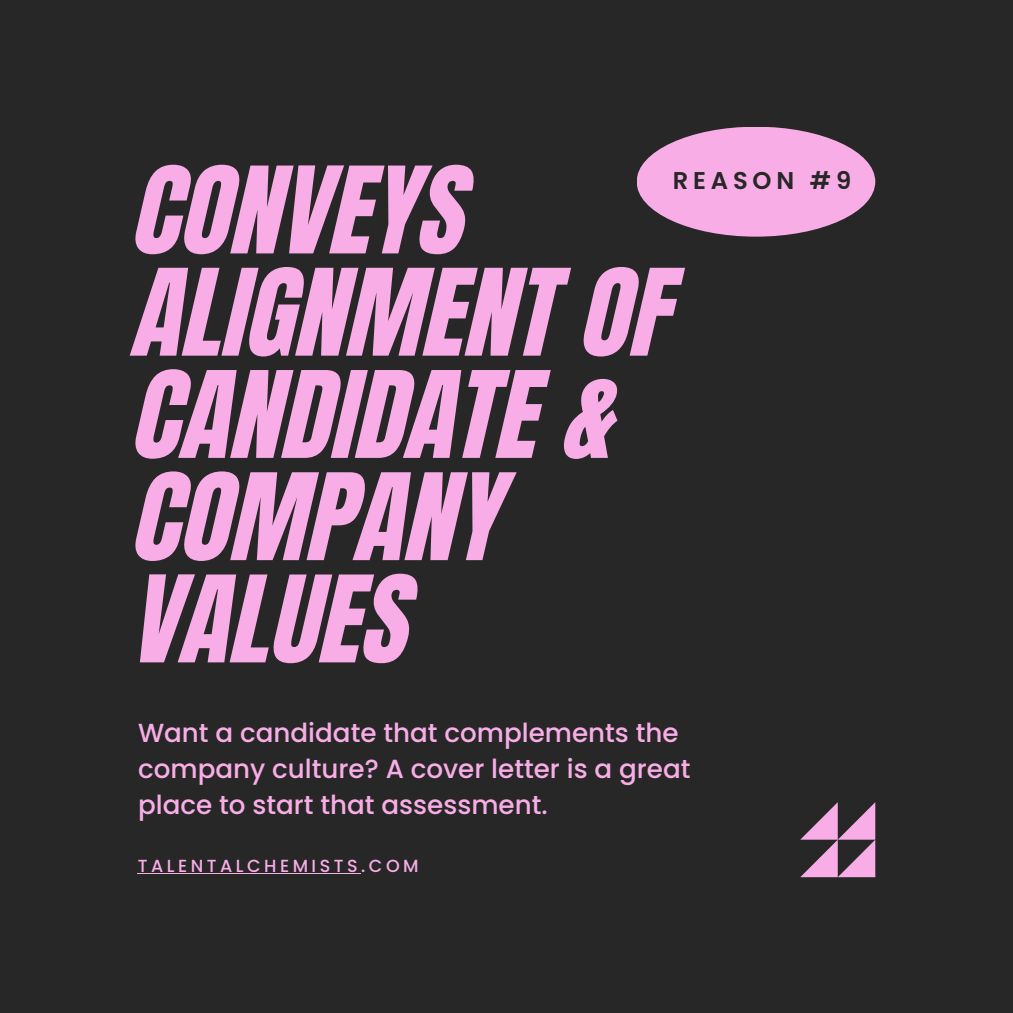
<style>
.page{position:relative;width:1013px;height:1013px;background:#fff}
.page>*{position:absolute;margin:0;border:0;box-sizing:border-box;transform-origin:0 0}
.t1{font:102.25px/102.2px "CA Generated";color:#f8ade6}
.t2{font:500 26.12px/35.9px "Poppins";color:#f8ade6}
.t3{font:600 24.25px "Poppins";letter-spacing:.2em;color:#272727}
.t4{font:500 17.5px "Poppins";letter-spacing:.2em;color:#f8ade6}
</style>
<div class="page">
<div style="left:0;top:0;width:1012px;height:1012px;background:#272727"></div>
<svg style="left:800px;top:802px;width:75px;height:75px"></svg>
<div style="left:636px;top:127px;width:239px;height:109px;background:#f8ade6;border-radius:50%"></div>
<hr style="left:138px;top:873px;width:223px;height:1px;background:#f8ade6">
<h1 class="t1" style="left:138px;top:167px;width:540px">CONVEYS<br>ALIGNMENT OF<br>CANDIDATE &amp;<br>COMPANY<br>VALUES</h1>
<p class="t3" style="left:672px;top:166px;width:180px">REASON #9</p>
<p class="t2" style="left:138px;top:715px;width:554px">Want a candidate that complements the company culture? A cover letter is a great place to start that assessment.</p>
<p class="t4" style="left:138px;top:856px;width:282px">TALENTALCHEMISTS.COM</p>
</div>
